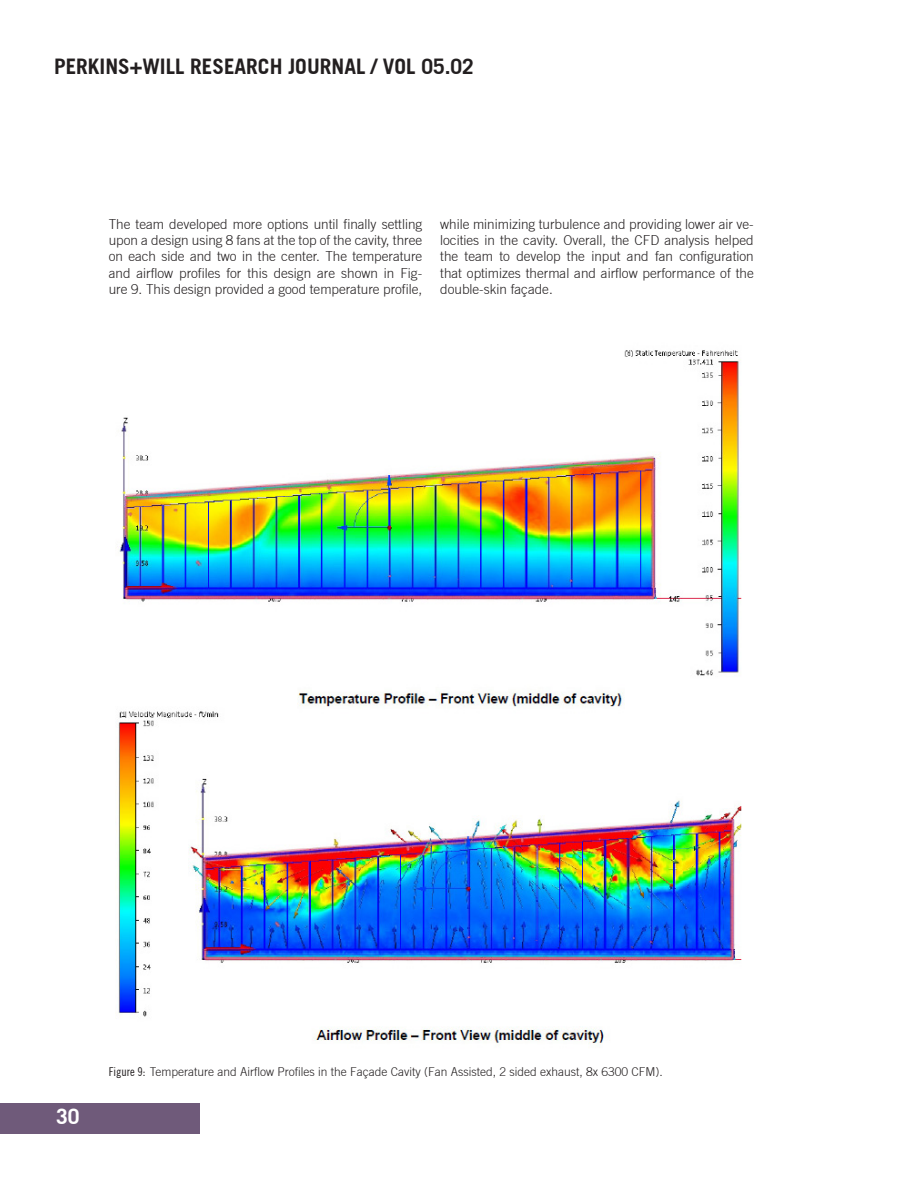
<style>
.page{position:relative;width:918px;height:1188px;background:#fff}
.page>*{position:absolute;margin:0;border:0;box-sizing:border-box;transform-origin:0 0}
.t1{font:700 21px "Trade Gothic";color:#231f20}
.t2{font:700 21px "Trade Gothic";color:#fff}
.t3{font:300 13.5px/16.2px "Trade Gothic";color:#231f20;text-align:justify}
.t4{font:300 12px "Trade Gothic";color:#231f20}
.s1{font-family:"Trade Gothic Cond Eighteen";font-weight:400}
</style>
<div class="page">
<div style="left:0;top:1104px;width:200px;height:30px;background:#6f5a7a"></div>
<img style="left:118px;top:350px;width:624px;height:694px">
<p class="t1" style="left:54px;top:54px;width:421px">PERKINS+WILL RESEARCH JOURNAL / VOL 05.02</p>
<p class="t3" style="left:109px;top:216px;width:315px">The team developed more options until finally settling upon a design using 8 fans at the top of the cavity, three on each side and two in the center. The temperature and airflow profiles for this design are shown in Fig&shy;ure 9. This design provided a good temperature profile,</p>
<p class="t3" style="left:440px;top:216px;width:315px">while minimizing turbulence and providing lower air ve&shy;locities in the cavity. Overall, the CFD analysis helped the team to develop the input and fan configuration that optimizes thermal and airflow performance of the double-skin façade.</p>
<p class="t2" style="left:56px;top:1104px;width:25px">30</p>
<p class="t4" style="left:109px;top:1065px;width:556px"><span class="s1">Figure 9:</span> Temperature and Airflow Profiles in the Façade Cavity (Fan Assisted, 2 sided exhaust, 8x 6300 CFM).</p>
</div>
